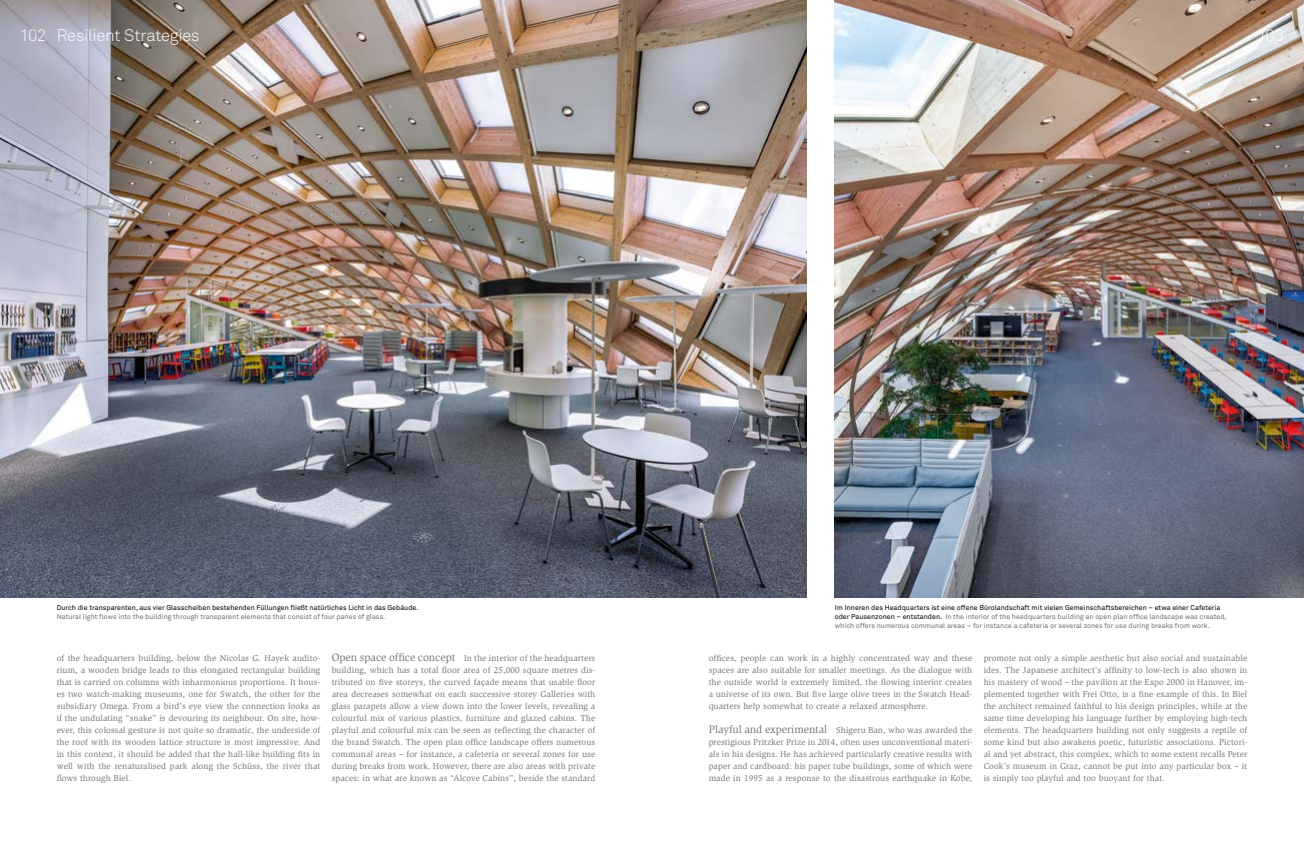
<style>
.page{position:relative;width:1304px;height:842px;background:#fff}
.page>*{position:absolute;margin:0;border:0;box-sizing:border-box;transform-origin:0 0}
.t1{font:16.5px "Akkurat Light Pro";letter-spacing:-.015em;color:#fff}
.t2{font:8.8px/12px "Slimbach Std";letter-spacing:.01em;color:#6f6f6e;text-align:justify}
.t3{font:7px/9px "Akkurat Pro";letter-spacing:.005em;color:#6f6f6e}
.t4{font:7px "Akkurat Pro";letter-spacing:.005em;color:#000}
.s1{font-size:11px}
.s2{color:#000}
</style>
<div class="page">
<img style="left:0;top:0;width:806px;height:598px">
<img style="left:835px;top:0;width:469px;height:598px">
<h1 class="t1" style="left:20px;top:26px;width:181px">102 Resilient Strategies</h1>
<h1 class="t1" style="left:1257px;top:26px;width:28px">103</h1>
<p class="t4" style="left:57px;top:603px;width:363px">Durch die transparenten, aus vier Glasscheiben bestehenden Füllungen fließt natürliches Licht in das Gebäude.</p>
<p class="t3" style="left:57px;top:612px;width:330px">Natural light flows into the building through transparent elements that consist of four panes of glass.</p>
<p class="t2" style="left:57px;top:652px;width:265px">of the headquarters building, below the Nicolas G. Hayek audito&shy;rium, a wooden bridge leads to this elongated rectangular building that is carried on columns with inharmonious proportions. It hous&shy;es two watch-making museums, one for Swatch, the other for the subsidiary Omega. From a bird’s eye view the connection looks as if the undulating “snake” is devouring its neighbour. On site, how&shy;ever, this colossal gesture is not quite so dramatic, the underside of the roof with its wooden lattice structure is most impressive. And in this context, it should be added that the hall-like building fits in well with the renaturalised park along the Schüss, the river that flows through Biel.</p>
<p class="t2" style="left:332px;top:652px;width:265px"><span class="s1">Open space office concept</span> In the interior of the headquarters building, which has a total floor area of 25,000 square metres dis&shy;tributed on five storeys, the curved façade means that usable floor area decreases somewhat on each successive storey Galleries with glass parapets allow a view down into the lower levels, revealing a colourful mix of various plastics, furniture and glazed cabins. The playful and colourful mix can be seen as reflecting the character of the brand Swatch. The open plan office landscape offers numerous communal areas – for instance, a cafeteria or several zones for use during breaks from work. However, there are also areas with private spaces: in what are known as “Alcove Cabins”, beside the standard</p>
<p class="t3" style="left:835px;top:603px;width:393px"><span class="s2">Im Inneren des Headquarters ist eine offene Bürolandschaft mit vielen Gemeinschaftsbereichen – etwa einer Cafeteria oder Pausenzonen – entstanden.</span> In the interior of the headquarters building an open plan office landscape was created, which offers numerous communal areas – for instance a cafeteria or several zones for use during breaks from work.</p>
<p class="t2" style="left:709px;top:652px;width:265px">offices, people can work in a highly concentrated way and these spaces are also suitable for smaller meetings. As the dialogue with the outside world is extremely limited, the flowing interior creates a universe of its own. But five large olive trees in the Swatch Head&shy;quarters help somewhat to create a relaxed atmosphere.</p>
<p class="t2" style="left:709px;top:724px;width:265px"><span class="s1">Playful and experimental</span> Shigeru Ban, who was awarded the prestigious Pritzker Prize in 2014, often uses unconventional materi&shy;als in his designs. He has achieved particularly creative results with paper and cardboard: his paper tube buildings, some of which were made in 1995 as a response to the disastrous earthquake in Kobe,</p>
<p class="t2" style="left:984px;top:652px;width:265px">promote not only a simple aesthetic but also social and sustainable ides. The Japanese architect’s affinity to low-tech is also shown in his mastery of wood – the pavilion at the Expo 2000 in Hanover, im&shy;plemented together with Frei Otto, is a fine example of this. In Biel the architect remained faithful to his design principles, while at the same time developing his language further by employing high-tech elements. The headquarters building not only suggests a reptile of some kind but also awakens poetic, futuristic associations. Pictori&shy;al and yet abstract, this complex, which to some extent recalls Peter Cook’s museum in Graz, cannot be put into any particular box – it is simply too playful and too buoyant for that.</p>
</div>
